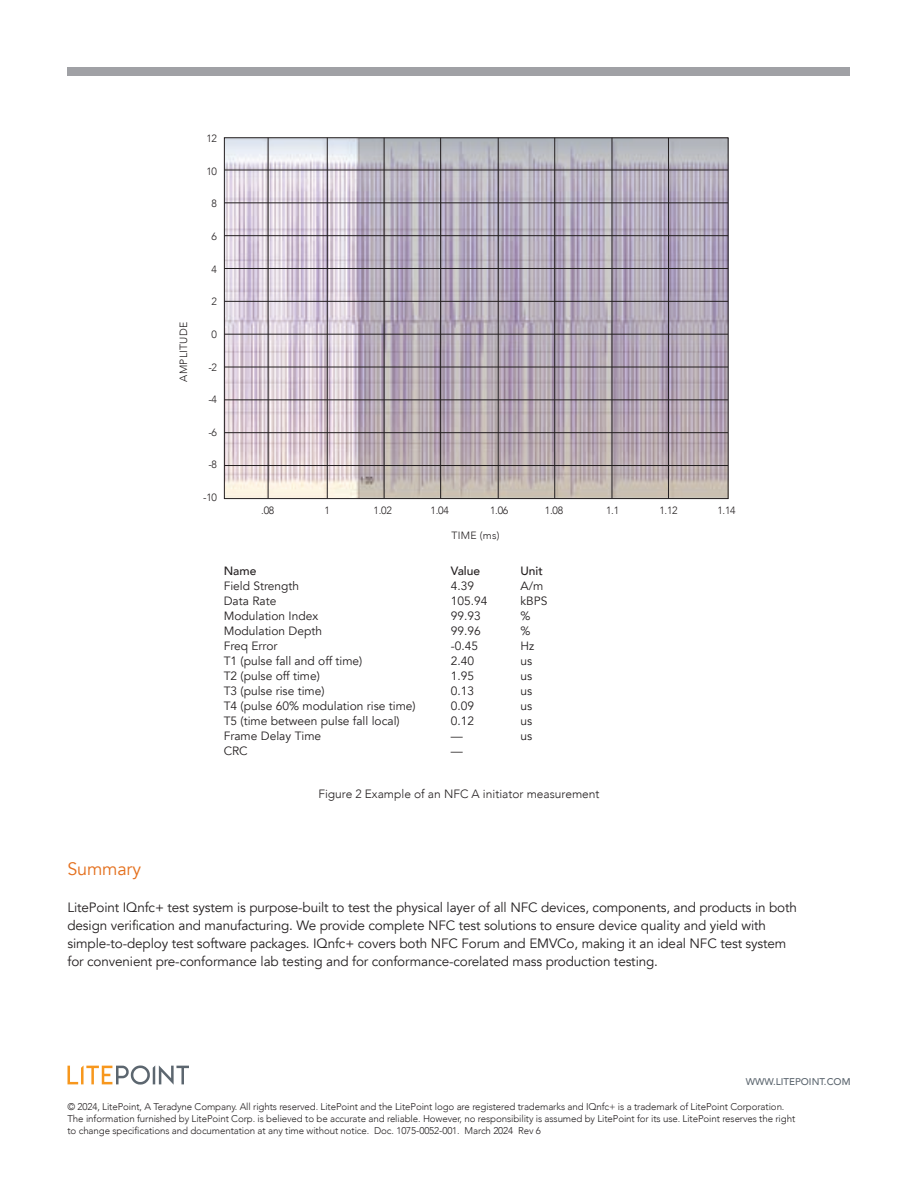
<style>
.page{position:relative;width:918px;height:1188px;background:#fff}
.page>*{position:absolute;margin:0;border:0;box-sizing:border-box;transform-origin:0 0}
.Subhead_1{font:18px "Avenir";letter-spacing:-.01em;color:#e4701e}
.Subhead_3{font:13.5px/18px "Avenir";letter-spacing:-.01em;color:#231f20}
.t1{font:12px/15px "Avenir";color:#231f20}
.Body_1{font:300 12px "Avenir";color:#231f20}
.t2{font:300 10.5px "Avenir";letter-spacing:.025em;color:#231f20}
.Folio{font:300 9.75px/12px "Avenir";letter-spacing:-.01em;color:#231f20}
.Folio-2{font:500 9.75px "Avenir";color:#5c666f}
.s1{font-weight:500}
</style>
<div class="page">
<div style="left:68px;top:68px;width:782px;height:8px;background:#a0a1a5"></div>
<svg style="left:67px;top:1065px;width:122px;height:20px"></svg>
<img style="left:226px;top:140px;width:500px;height:357px">
<hr style="left:224px;top:203px;width:504px;height:1px;background:#231f20">
<hr style="left:224px;top:334px;width:504px;height:1px;background:#231f20">
<hr style="left:224px;top:400px;width:504px;height:1px;background:#231f20">
<hr style="left:224px;top:465px;width:504px;height:1px;background:#231f20">
<hr style="left:224px;top:268px;width:504px;height:1px;background:#231f20">
<hr style="left:224px;top:170px;width:504px;height:1px;background:#231f20">
<hr style="left:224px;top:235px;width:504px;height:1px;background:#231f20">
<hr style="left:224px;top:301px;width:504px;height:1px;background:#231f20">
<hr style="left:224px;top:367px;width:504px;height:1px;background:#231f20">
<hr style="left:224px;top:432px;width:504px;height:1px;background:#231f20">
<hr style="left:327px;top:138px;width:1px;height:361px;background:#231f20">
<hr style="left:440px;top:138px;width:1px;height:361px;background:#231f20">
<hr style="left:384px;top:138px;width:1px;height:361px;background:#231f20">
<hr style="left:268px;top:138px;width:1px;height:361px;background:#231f20">
<hr style="left:498px;top:138px;width:1px;height:361px;background:#231f20">
<hr style="left:554px;top:138px;width:1px;height:361px;background:#231f20">
<hr style="left:668px;top:138px;width:1px;height:361px;background:#231f20">
<hr style="left:612px;top:138px;width:1px;height:361px;background:#231f20">
<p class="t2" style="left:206px;top:132px;width:12px">12</p>
<p class="t2" style="left:206px;top:165px;width:12px">10</p>
<p class="t2" style="left:212px;top:198px;width:7px">8</p>
<p class="t2" style="left:212px;top:230px;width:7px">6</p>
<p class="t2" style="left:212px;top:263px;width:7px">4</p>
<p class="t2" style="left:177px;top:382px;width:61px;rotate:-90deg">AMPLITUDE</p>
<p class="t2" style="left:212px;top:295px;width:7px">2</p>
<p class="t2" style="left:212px;top:328px;width:7px">0</p>
<p class="t2" style="left:208px;top:361px;width:10px">-2</p>
<p class="t2" style="left:208px;top:393px;width:10px">-4</p>
<p class="t2" style="left:208px;top:426px;width:10px">-6</p>
<p class="t2" style="left:208px;top:459px;width:10px">-8</p>
<p class="t2" style="left:203px;top:491px;width:15px">-10</p>
<p class="t2" style="left:261px;top:504px;width:15px">.08</p>
<p class="t2" style="left:325px;top:504px;width:7px">1</p>
<p class="t2" style="left:374px;top:504px;width:20px">1.02</p>
<p class="t2" style="left:431px;top:504px;width:20px">1.04</p>
<p class="t2" style="left:490px;top:504px;width:20px">1.06</p>
<p class="t2" style="left:545px;top:504px;width:20px">1.08</p>
<p class="t2" style="left:606px;top:504px;width:15px">1.1</p>
<p class="t2" style="left:659px;top:504px;width:20px">1.12</p>
<p class="t2" style="left:717px;top:504px;width:20px">1.14</p>
<p class="t2" style="left:451px;top:529px;width:50px">TIME (ms)</p>
<p class="t1" style="left:224px;top:564px;width:193px"><span class="s1">Name<br></span>Field Strength<br>Data Rate<br>Modulation Index<br>Modulation Depth<br>Freq Error<br>T1 (pulse fall and off time)<br>T2 (pulse off time)<br>T3 (pulse rise time)<br>T4 (pulse 60% modulation rise time)<br>T5 (time between pulse fall local)<br>Frame Delay Time<br>CRC</p>
<p class="t1" style="left:451px;top:564px;width:38px"><span class="s1">Value<br></span>4.39<br>105.94<br>99.93<br>99.96 -0.45<br>2.40<br>1.95<br>0.13<br>0.09<br>0.12 —<br>—</p>
<p class="t1" style="left:521px;top:564px;width:28px"><span class="s1">Unit<br></span>A/m kBPS %<br>%<br>Hz us<br>us<br>us<br>us<br>us<br>us</p>
<p class="Body_1" style="left:318px;top:787px;width:283px">Figure 2 Example of an NFC A initiator measurement</p>
<p class="Subhead_1" style="left:68px;top:858px;width:75px">Summary</p>
<p class="Subhead_3" style="left:68px;top:899px;width:731px">LitePoint IQnfc+ test system is purpose-built to test the physical layer of all NFC devices, components, and products in both design verification and manufacturing. We provide complete NFC test solutions to ensure device quality and yield with simple-to-deploy test software packages. IQnfc+ covers both NFC Forum and EMVCo, making it an ideal NFC test system for convenient pre-conformance lab testing and for conformance-corelated mass production testing.</p>
<p class="Folio-2" style="left:746px;top:1073px;width:106px">WWW.LITEPOINT.COM</p>
<p class="Folio" style="left:68px;top:1101px;width:729px">© 2024, LitePoint, A Teradyne Company. All rights reserved. LitePoint and the LitePoint logo are registered trademarks and IQnfc+ is a trademark of LitePoint Corporation.<br>The information furnished by LitePoint Corp. is believed to be accurate and reliable. However, no responsibility is assumed by LitePoint for its use. LitePoint reserves the right to change specifications and documentation at any time without notice. Doc. 1075-0052-001. March 2024 Rev 6</p>
</div>
